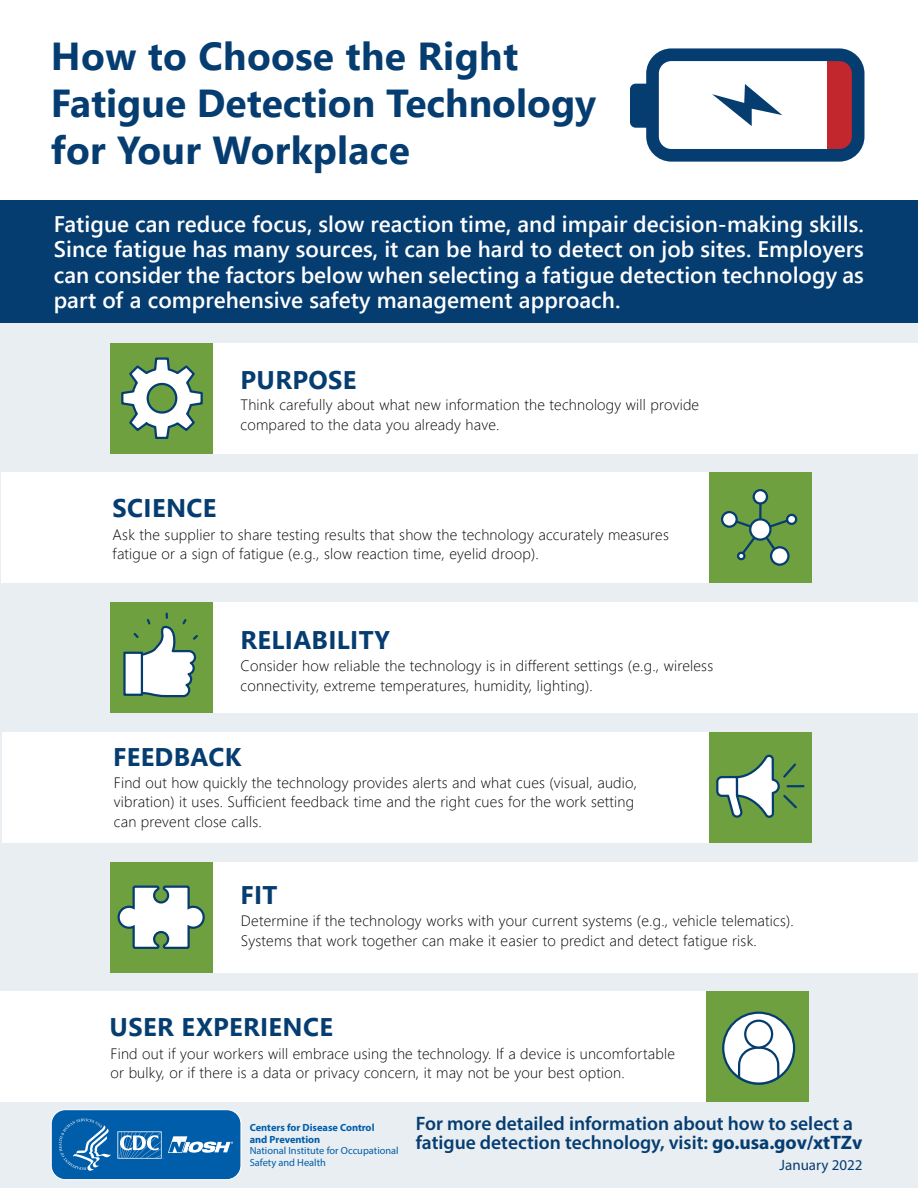
<style>
.page{position:relative;width:918px;height:1188px;background:#fff}
.page>*{position:absolute;margin:0;border:0;box-sizing:border-box;transform-origin:0 0}
.t1{font:700 39px/47.1px "Segoe UI";letter-spacing:.005em;color:#063d71}
.t2{font:700 25.5px "Segoe UI";letter-spacing:.015em;color:#063d71}
.t3{font:600 22.5px/25.5px "Segoe UI";letter-spacing:.005em;color:#fff;text-align:justify}
.t4{font:600 19.5px "Myriad Pro";color:#063d71}
.t5{font:300 15px/19.5px "Segoe UI";letter-spacing:.015em;color:#000}
.t6{font:15px "Myriad Pro";color:#063d71}
.t7{font:10.35px/11.6px "Myriad Pro";color:#005da9}
.s1{font-weight:700}
</style>
<div class="page">
<div style="left:0;top:200px;width:918px;height:988px;background:#e9eef2"></div>
<div style="left:0;top:200px;width:918px;height:123px;background:#063d71"></div>
<div style="left:194px;top:343px;width:724px;height:110px;background:#fff"></div>
<div style="left:2px;top:473px;width:724px;height:110px;background:#fff"></div>
<div style="left:2px;top:732px;width:725px;height:111px;background:#fff"></div>
<div style="left:194px;top:862px;width:724px;height:110px;background:#fff"></div>
<div style="left:0;top:992px;width:724px;height:110px;background:#fff"></div>
<div style="left:194px;top:603px;width:724px;height:110px;background:#fff"></div>
<svg style="left:630px;top:48px;width:235px;height:114px"></svg>
<div style="left:110px;top:343px;width:103px;height:110px;background:#6ea040"></div>
<svg style="left:121px;top:357px;width:82px;height:82px"></svg>
<div style="left:709px;top:473px;width:103px;height:110px;background:#6ea040"></div>
<div style="left:754px;top:490px;width:13px;height:13px;background:#fff;border-radius:50%"></div>
<div style="left:753px;top:489px;width:15px;height:16px;border:2px solid #063d71;border-radius:50%"></div>
<div style="left:722px;top:512px;width:15px;height:15px;background:#fff;border-radius:50%"></div>
<div style="left:721px;top:511px;width:17px;height:17px;border:2px solid #063d71;border-radius:50%"></div>
<div style="left:787px;top:515px;width:9px;height:9px;background:#fff;border-radius:50%"></div>
<div style="left:786px;top:514px;width:11px;height:11px;border:2px solid #063d71;border-radius:50%"></div>
<div style="left:750px;top:519px;width:20px;height:21px;background:#fff;border-radius:50%"></div>
<div style="left:749px;top:518px;width:23px;height:23px;border:2px solid #063d71;border-radius:50%"></div>
<svg style="left:734px;top:501px;width:56px;height:28px"></svg>
<div style="left:111px;top:603px;width:102px;height:110px;background:#6ea040"></div>
<div style="left:123px;top:652px;width:20px;height:44px;background:#fff;border:2px solid #063d71"></div>
<svg style="left:131px;top:614px;width:67px;height:84px"></svg>
<div style="left:709px;top:732px;width:103px;height:111px;background:#6ea040"></div>
<div style="left:111px;top:862px;width:102px;height:110px;background:#6ea040"></div>
<svg style="left:117px;top:885px;width:88px;height:64px"></svg>
<div style="left:706px;top:992px;width:102px;height:110px;background:#6ea040"></div>
<svg style="left:715px;top:535px;width:89px;height:550px"></svg>
<div style="left:745px;top:1021px;width:27px;height:27px;background:#fff;border-radius:50%"></div>
<div style="left:744px;top:1020px;width:29px;height:29px;border:2px solid #063d71;border-radius:50%"></div>
<svg style="left:51px;top:1110px;width:191px;height:70px;background:#2373b4"></svg>
<h1 class="t1" style="left:51px;top:30px;width:547px">How to Choose the Right<br>Fatigue Detection Technology for Your Workplace</h1>
<p class="t3" style="left:54px;top:209px;width:812px">Fatigue can reduce focus, slow reaction time, and impair decision-making skills.<br>Since fatigue has many sources, it can be hard to detect on job sites. Employers can consider the factors below when selecting a fatigue detection technology as part of a comprehensive safety management approach.</p>
<h2 class="t2" style="left:240px;top:356px;width:117px">PURPOSE</h2>
<p class="t5" style="left:240px;top:394px;width:460px">Think carefully about what new information the technology will provide compared to the data you already have.</p>
<h2 class="t2" style="left:113px;top:484px;width:105px">SCIENCE</h2>
<p class="t5" style="left:113px;top:523px;width:558px">Ask the supplier to share testing results that show the technology accurately measures fatigue or a sign of fatigue (e.g., slow reaction time, eyelid droop).</p>
<h2 class="t2" style="left:240px;top:616px;width:151px">RELIABILITY</h2>
<p class="t5" style="left:240px;top:655px;width:474px">Consider how reliable the technology is in different settings (e.g., wireless connectivity, extreme temperatures, humidity, lighting).</p>
<h2 class="t2" style="left:113px;top:733px;width:130px">FEEDBACK</h2>
<p class="t5" style="left:114px;top:771px;width:525px">Find out how quickly the technology provides alerts and what cues (visual, audio, vibration) it uses. Sufficient feedback time and the right cues for the work setting can prevent close calls.</p>
<h2 class="t2" style="left:240px;top:871px;width:39px">FIT</h2>
<p class="t5" style="left:241px;top:910px;width:555px">Determine if the technology works with your current systems (e.g., vehicle telematics).<br>Systems that work together can make it easier to predict and detect fatigue risk.</p>
<h2 class="t2" style="left:110px;top:1003px;width:225px">USER EXPERIENCE</h2>
<p class="t5" style="left:111px;top:1042px;width:566px">Find out if your workers will embrace using the technology. If a device is uncomfortable or bulky, or if there is a data or privacy concern, it may not be your best option.</p>
<p class="t7" style="left:250px;top:1122px;width:151px"><span class="s1">Centers for Disease Control<br>and Prevention<br></span>National Institute for Occupational<br>Safety and Health</p>
<p class="t4" style="left:416px;top:1111px;width:439px">For more detailed information about how to select a</p>
<p class="t4" style="left:416px;top:1130px;width:448px">fatigue detection technology, visit: <span class="s1">go.usa.gov/xtTZv</span></p>
<p class="t6" style="left:780px;top:1156px;width:84px">January 2022</p>
</div>
